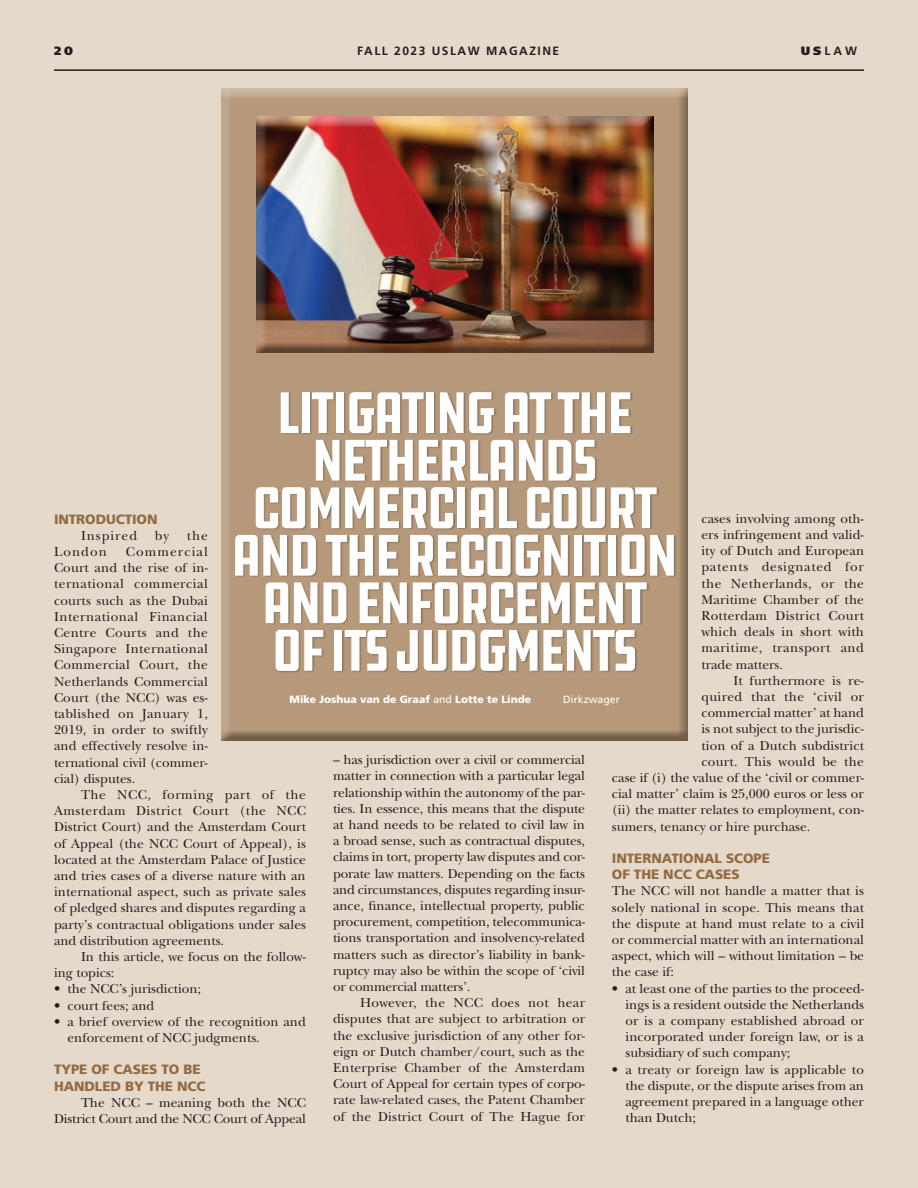
<style>
.page{position:relative;width:918px;height:1188px;background:#e5d9cb}
.page>*{position:absolute;margin:0;border:0;box-sizing:border-box;transform-origin:0 0}
.t1{font:condensed 60.45px/47.5px "DDC Hardware";letter-spacing:-.06em;color:#fff;text-align:center}
.t2{font:13.5px/16.2px "New Baskerville";color:#231f20;text-align:justify}
.t3{font:900 13.5px/16.2px "Frutiger";letter-spacing:-.005em;color:#946b40}
.t4{font:13.5px "New Baskerville";letter-spacing:.025em;color:#231f20}
.t5{font:13.5px "New Baskerville";letter-spacing:.02em;color:#231f20}
.t6{font:13.5px "New Baskerville";letter-spacing:.07em;color:#231f20}
.t7{font:700 12px "Frutiger";letter-spacing:.125em;color:#231f20}
.t8{font:900 12px "Frutiger";color:#231f20}
.t9{font:900 10.5px "Frutiger";color:#fff}
.t10{font:10.5px "Frutiger";color:#fff}
.s1{font-weight:900}
.s2{font-weight:400}
</style>
<div class="page">
<div style="left:219px;top:89px;width:469px;height:652px;background:#231f20;opacity:.44"></div>
<hr style="left:54px;top:69px;width:810px;height:2px;background:#231f20">
<div style="left:255px;top:117px;width:399px;height:235px;background:#231f20;opacity:.55"></div>
<div style="left:235px;top:392px;width:441px;height:282px;background:#231f20;opacity:.27"></div>
<p class="t8" style="left:54px;top:43px;width:20px">20</p>
<p class="t7" style="left:357px;top:44px;width:204px">FALL 2023 USLAW MAGAZINE</p>
<p class="t7" style="left:801px;top:44px;width:58px"><span class="s1">US</span>LAW</p>
<h1 class="t1" style="left:231px;top:390px;width:449px">LITIGATING AT THE<br>NETHERLANDS<br>COMMERCIAL COURT<br>AND THE RECOGNITION<br>AND ENFORCEMENT<br>OF ITS JUDGMENTS</h1>
<p class="t2" style="left:701px;top:510px;width:164px">cases involving among oth&shy;ers infringement and valid&shy;ity of Dutch and European patents designated for the Netherlands, or the Maritime Chamber of the Rotterdam District Court which deals in short with maritime, transport and trade matters.</p>
<p class="t2" style="left:733px;top:672px;width:132px">It furthermore is re-</p>
<p class="t4" style="left:701px;top:689px;width:164px">quired that the ‘civil or</p>
<p class="t2" style="left:701px;top:705px;width:164px">commercial matter’ at hand</p>
<p class="t2" style="left:701px;top:721px;width:164px">is not subject to the jurisdic-</p>
<p class="t2" style="left:701px;top:737px;width:164px">tion of a Dutch subdistrict</p>
<p class="t5" style="left:701px;top:754px;width:164px">court. This would be the</p>
<p class="t2" style="left:612px;top:770px;width:254px">case if (i) the value of the ‘civil or commer-</p>
<p class="t2" style="left:612px;top:786px;width:253px">cial matter’ claim is 25,000 euros or less or</p>
<p class="t2" style="left:612px;top:802px;width:254px">(ii) the matter relates to employment, con-</p>
<p class="t2" style="left:612px;top:818px;width:200px">sumers, tenancy or hire purchase.</p>
<p class="t3" style="left:612px;top:850px;width:160px">INTERNATIONAL SCOPE<br>OF THE NCC CASES</p>
<p class="t2" style="left:612px;top:883px;width:254px">The NCC will not handle a matter that is solely national in scope. This means that the dispute at hand must relate to a civil or commercial matter with an international aspect, which will – without limitation – be the case if:</p>
<p class="t2" style="left:625px;top:980px;width:240px;text-indent:-14px">• at least one of the parties to the proceed&shy;ings is a resident outside the Netherlands or is a company established abroad or incorporated under foreign law, or is a subsidiary of such company;</p>
<p class="t2" style="left:625px;top:1061px;width:240px;text-indent:-14px">• a treaty or foreign law is applicable to the dispute, or the dispute arises from an agreement prepared in a language other than Dutch;</p>
<p class="t3" style="left:54px;top:510px;width:105px">INTRODUCTION</p>
<p class="t6" style="left:81px;top:527px;width:58px">Inspired</p>
<p class="t2" style="left:155px;top:527px;width:16px">by</p>
<p class="t2" style="left:187px;top:527px;width:23px">the</p>
<p class="t2" style="left:54px;top:544px;width:54px">London</p>
<p class="t2" style="left:54px;top:544px;width:155px;text-indent:72px">Commercial Court and the rise of in&shy;ternational commercial courts such as the Dubai International Financial Centre Courts and the Singapore International Commercial Court, the Netherlands Commercial Court (the NCC) was es&shy;tablished on January 1, 2019, in order to swiftly and effectively resolve in&shy;ternational civil (commer&shy;cial) disputes.</p>
<p class="t2" style="left:54px;top:787px;width:254px;text-indent:27px">The NCC, forming part of the Amsterdam District Court (the NCC District Court) and the Amsterdam Court of Appeal (the NCC Court of Appeal), is located at the Amsterdam Palace of Justice and tries cases of a diverse nature with an international aspect, such as private sales of pledged shares and disputes regarding a party’s contractual obligations under sales and distribution agreements.</p>
<p class="t2" style="left:54px;top:949px;width:253px;text-indent:27px">In this article, we focus on the follow&shy;ing topics:</p>
<p class="t2" style="left:54px;top:981px;width:149px">• the NCC’s jurisdiction;</p>
<p class="t2" style="left:54px;top:997px;width:102px">• court fees; and</p>
<p class="t2" style="left:68px;top:1013px;width:240px;text-indent:-14px">• a brief overview of the recognition and enforcement of NCC judgments.</p>
<p class="t3" style="left:54px;top:1061px;width:153px">TYPE OF CASES TO BE<br>HANDLED BY THE NCC</p>
<p class="t2" style="left:54px;top:1094px;width:254px;text-align:right">The NCC – meaning both the NCC<br>District Court and the NCC Court of Appeal</p>
<p class="t9" style="left:290px;top:693px;width:243px">Mike Joshua van de Graaf <span class="s2">and</span> Lotte te Linde</p>
<p class="t10" style="left:563px;top:693px;width:58px">Dirkzwager</p>
<p class="t2" style="left:333px;top:752px;width:254px">– has jurisdiction over a civil or commercial matter in connection with a particular legal relationship within the autonomy of the par&shy;ties. In essence, this means that the dispute at hand needs to be related to civil law in a broad sense, such as contractual disputes, claims in tort, property law disputes and cor&shy;porate law matters. Depending on the facts and circumstances, disputes regarding insur&shy;ance, finance, intellectual property, public procurement, competition, telecommunica&shy;tions transportation and insolvency-related matters such as director’s liability in bank&shy;ruptcy may also be within the scope of ‘civil or commercial matters’.</p>
<p class="t2" style="left:333px;top:995px;width:254px;text-indent:27px">However, the NCC does not hear disputes that are subject to arbitration or the exclusive jurisdiction of any other for&shy;eign or Dutch chamber/court, such as the Enterprise Chamber of the Amsterdam Court of Appeal for certain types of corpo&shy;rate law-related cases, the Patent Chamber of the District Court of The Hague for</p>
</div>
